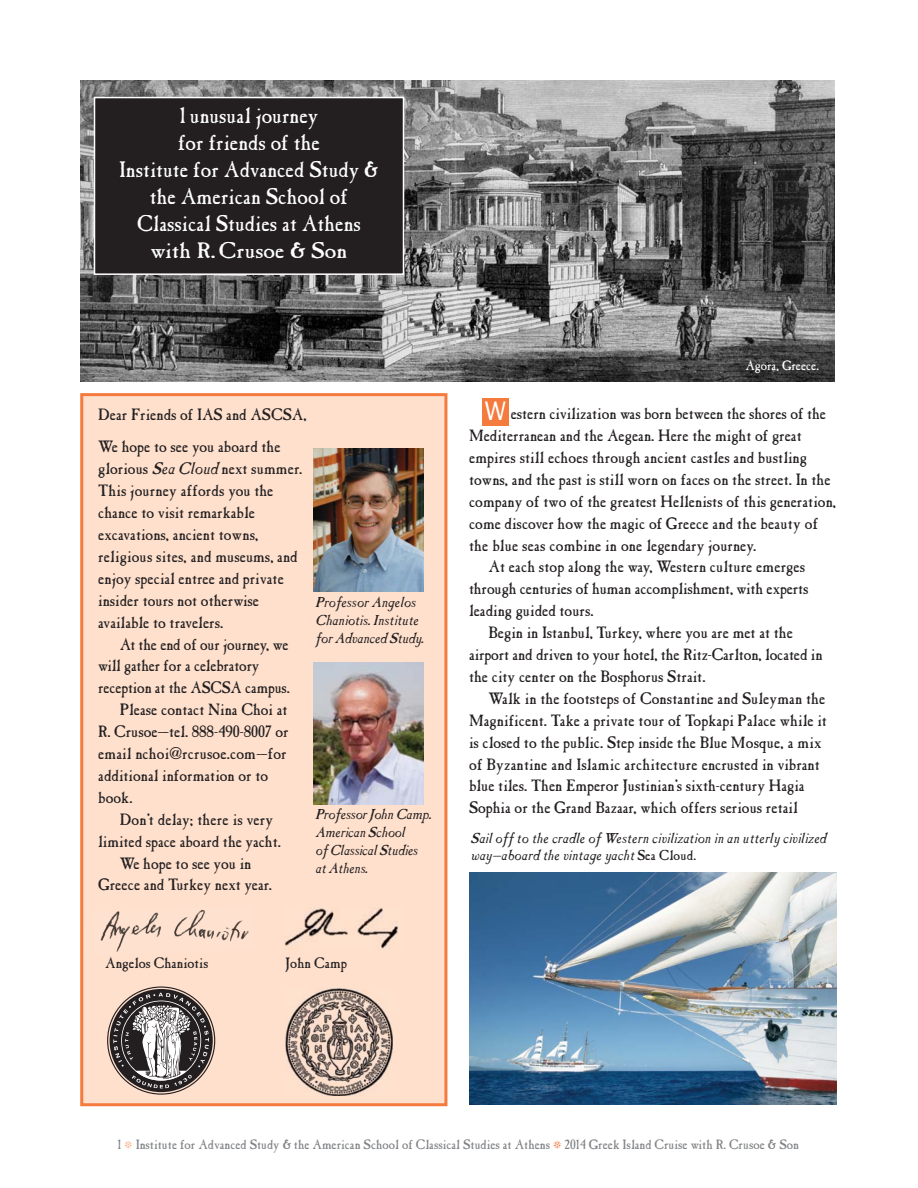
<style>
.page{position:relative;width:918px;height:1188px;background:#fff}
.page>*{position:absolute;margin:0;border:0;box-sizing:border-box;transform-origin:0 0}
.t1{font:27px "Franklin Gothic";color:#fff;scale:.95 1}
.t2{font:22.5px/27px "Caslon Antique";color:#fff;text-align:center}
.t3{font:16.5px/21.9px "Caslon Antique";color:#231f20}
.t4{font:15px "Caslon Antique";color:#231f20}
.t5{font:italic 14.25px/18px "Caslon Antique";color:#231f20}
.t6{font:13.5px "Caslon Antique";color:#808285}
.t7{font:13.5px "Caslon Antique";color:#fff}
.s1{font-style:italic}
.s2{font-style:normal}
</style>
<div class="page">
<img style="left:80px;top:80px;width:755px;height:301px">
<div style="left:83px;top:396px;width:361px;height:707px;background:#fee0cd"></div>
<div style="left:80px;top:393px;width:367px;height:713px;border:3px solid #f47b3d"></div>
<div style="left:482px;top:398px;width:27px;height:27px;background:#f47b3d"></div>
<img style="left:314px;top:449px;width:109px;height:142px">
<img style="left:314px;top:662px;width:110px;height:143px">
<img style="left:469px;top:872px;width:367px;height:232px">
<div style="left:95px;top:98px;width:308px;height:175px;background:#231f20"></div>
<div style="left:94px;top:97px;width:310px;height:178px;border:2px solid #fff"></div>
<svg style="left:107px;top:986px;width:108px;height:109px"></svg>
<img style="left:100px;top:909px;width:149px;height:43px">
<img style="left:286px;top:988px;width:106px;height:107px">
<img style="left:284px;top:908px;width:115px;height:42px">
<h2 class="t2" style="left:119px;top:104px;width:261px">1 unusual journey<br>for friends of the<br>Institute for Advanced Study &amp; the American School of<br>Classical Studies at Athens with R. Crusoe &amp; Son</h2>
<p class="t3" style="left:98px;top:400px;width:210px;line-height:32.7px">Dear Friends of IAS and ASCSA,<br>We hope to see you aboard the</p>
<p class="t3" style="left:98px;top:460px;width:206px">glorious <span class="s1">Sea Cloud</span> next summer.<br>This journey affords you the chance to visit remarkable excavations, ancient towns, religious sites, and museums, and enjoy special entree and private insider tours not otherwise available to travelers.</p>
<p class="t3" style="left:120px;top:635px;width:170px">At the end of our journey, we</p>
<p class="t3" style="left:98px;top:657px;width:163px">will gather for a celebratory</p>
<p class="t3" style="left:98px;top:679px;width:193px">reception at the ASCSA campus.</p>
<p class="t3" style="left:120px;top:701px;width:169px">Please contact Nina Choi at</p>
<p class="t3" style="left:98px;top:722px;width:192px">R. Crusoe—tel. 888-490-8007 or</p>
<p class="t3" style="left:98px;top:744px;width:190px">email nchoi@rcrusoe.com—for</p>
<p class="t3" style="left:98px;top:766px;width:171px">additional information or to</p>
<p class="t3" style="left:98px;top:788px;width:36px">book.</p>
<p class="t3" style="left:120px;top:810px;width:155px">Don’t delay; there is very</p>
<p class="t3" style="left:98px;top:832px;width:184px">limited space aboard the yacht.</p>
<p class="t3" style="left:120px;top:854px;width:133px">We hope to see you in</p>
<p class="t3" style="left:98px;top:876px;width:175px">Greece and Turkey next year.</p>
<p class="t5" style="left:315px;top:595px;width:110px">Professor Angelos<br>Chaniotis. Institute for Advanced Study.</p>
<p class="t5" style="left:315px;top:807px;width:118px">Professor John Camp.<br>American School<br>of Classical Studies at Athens.</p>
<p class="t4" style="left:105px;top:958px;width:105px">Angelos Chaniotis</p>
<p class="t4" style="left:286px;top:958px;width:63px">John Camp</p>
<p class="t7" style="left:745px;top:361px;width:75px">Agora, Greece.</p>
<h1 class="t1" style="left:485px;top:401px;width:24px">W</h1>
<p class="t3" style="left:511px;top:404px;width:317px">estern civilization was born between the shores of the</p>
<p class="t3" style="left:469px;top:426px;width:334px">Mediterranean and the Aegean. Here the might of great</p>
<p class="t3" style="left:469px;top:448px;width:340px">empires still echoes through ancient castles and bustling</p>
<p class="t3" style="left:469px;top:470px;width:363px">towns, and the past is still worn on faces on the street. In the</p>
<p class="t3" style="left:469px;top:492px;width:369px">company of two of the greatest Hellenists of this generation,</p>
<p class="t3" style="left:469px;top:514px;width:351px">come discover how the magic of Greece and the beauty of</p>
<p class="t3" style="left:469px;top:536px;width:289px">the blue seas combine in one legendary journey.</p>
<p class="t3" style="left:488px;top:558px;width:318px">At each stop along the way, Western culture emerges</p>
<p class="t3" style="left:469px;top:580px;width:341px">through centuries of human accomplishment, with experts</p>
<p class="t3" style="left:469px;top:602px;width:126px">leading guided tours.</p>
<p class="t3" style="left:488px;top:623px;width:306px">Begin in Istanbul, Turkey, where you are met at the</p>
<p class="t3" style="left:469px;top:645px;width:355px">airport and driven to your hotel, the Ritz-Carlton, located in</p>
<p class="t3" style="left:469px;top:667px;width:238px">the city center on the Bosphorus Strait.</p>
<p class="t3" style="left:488px;top:689px;width:338px">Walk in the footsteps of Constantine and Suleyman the</p>
<p class="t3" style="left:469px;top:711px;width:360px">Magnificent. Take a private tour of Topkapi Palace while it</p>
<p class="t3" style="left:469px;top:733px;width:354px">is closed to the public. Step inside the Blue Mosque, a mix</p>
<p class="t3" style="left:469px;top:755px;width:352px">of Byzantine and Islamic architecture encrusted in vibrant</p>
<p class="t3" style="left:469px;top:777px;width:337px">blue tiles. Then Emperor Justinian’s sixth-century Hagia</p>
<p class="t3" style="left:469px;top:799px;width:330px">Sophia or the Grand Bazaar, which offers serious retail</p>
<p class="t5" style="left:471px;top:831px;width:357px;line-height:17.1px">Sail off to the cradle of Western civilization in an utterly civilized way—aboard the vintage yacht <span class="s2">Sea Cloud.</span></p>
<p class="t6" style="left:117px;top:1140px;width:683px">1 Institute for Advanced Study &amp; the American School of Classical Studies at Athens 2014 Greek Island Cruise with R. Crusoe &amp; Son</p>
</div>
